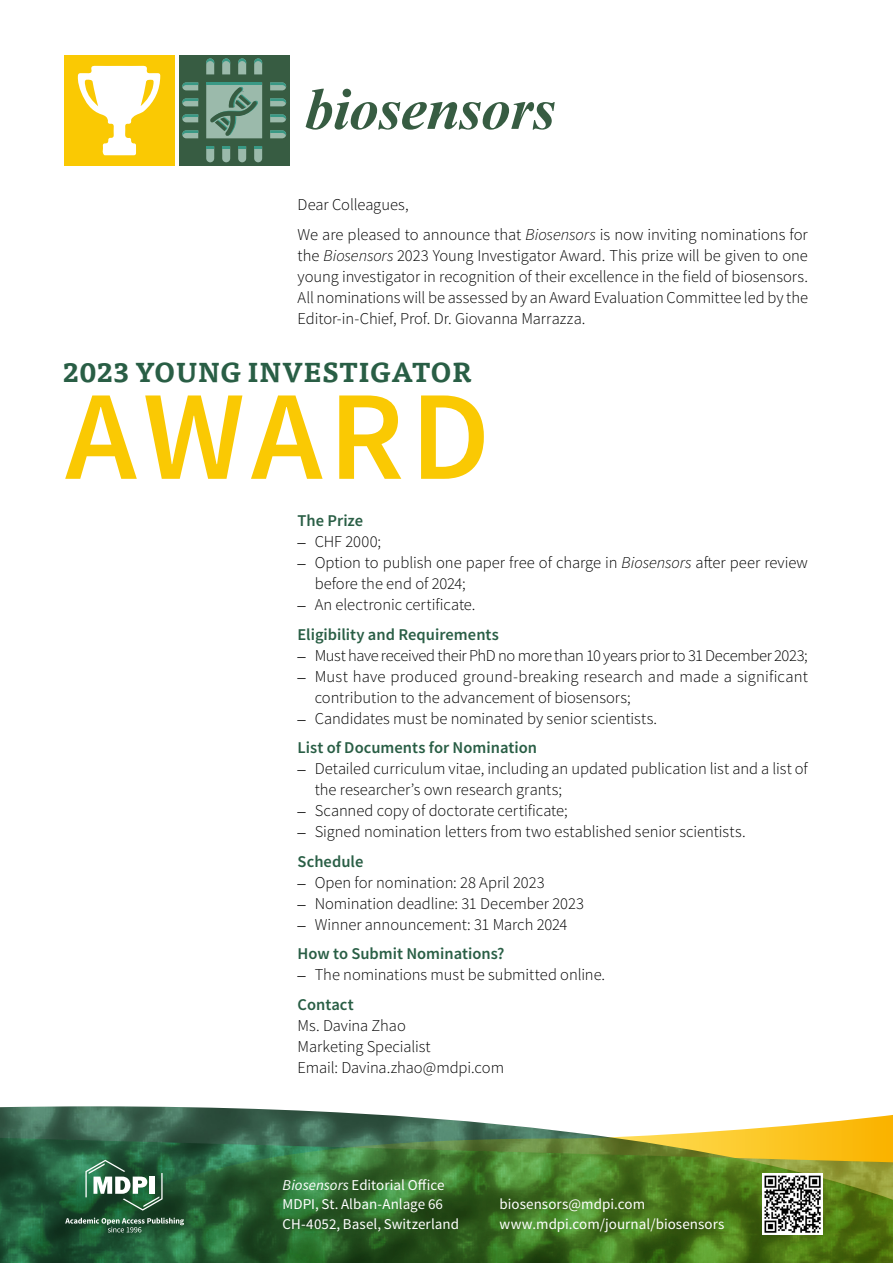
<style>
.page{position:relative;width:893px;height:1263px;background:#fff}
.page>*{position:absolute;margin:0;border:0;box-sizing:border-box;transform-origin:0 0}
.t1{font:600 127.35px "Source Sans Pro";letter-spacing:.05em;color:#fac903}
.t2{font:italic 700 59.25px "Times New Roman";letter-spacing:-.01em;color:#375c42}
.t3{font:700 27px "Tisa Pro";letter-spacing:.005em;color:#295e45}
.t4{font:300 16.5px/21px "Source Sans Pro";letter-spacing:-.005em;color:#000}
.t5{font:300 16.5px "Source Sans Pro";letter-spacing:-.025em;color:#000}
.t6{font:600 16.5px/29.5px "Source Sans Pro";color:#295e45}
.t7{font:15px/19.5px "Source Sans Pro";color:#fff}
.s1{font-style:italic}
.s2{font-family:"Adobe Garamond Pro";font-weight:400}
.s3{font-family:"Adobe Garamond Pro";font-weight:400;color:#000}
.s4{font-weight:300;color:#000}
.s5{font-weight:600;color:#295e45}
</style>
<div class="page">
<img style="left:0;top:1106px;width:348px;height:7px">
<img style="left:0;top:1113px;width:893px;height:150px">
<svg style="left:85px;top:1160px;width:78px;height:50px"></svg>
<svg style="left:65px;top:1217px;width:119px;height:15px;background:#446e54"></svg>
<div style="left:64px;top:55px;width:110px;height:111px;background:#fac903"></div>
<svg style="left:78px;top:66px;width:82px;height:89px"></svg>
<div style="left:179px;top:55px;width:111px;height:111px;background:#375c42"></div>
<svg style="left:182px;top:58px;width:104px;height:104px"></svg>
<img style="left:762px;top:1173px;width:61px;height:61px">
<h2 class="t2" style="left:304px;top:68px;width:253px">biosensors</h2>
<p class="t4" style="left:298px;top:190px;width:512px;line-height:29.5px">Dear Colleagues,<br>We are pleased to announce that <span class="s1">Biosensors</span> is now inviting nominations for</p>
<p class="t4" style="left:298px;top:245px;width:512px;text-align:justify">the <span class="s1">Biosensors</span> 2023 Young Investigator Award. This prize will be given to one young investigator in recognition of their excellence in the field of biosensors.<br>All nominations will be assessed by an Award Evaluation Committee led by the Editor-in-Chief, Prof. Dr. Giovanna Marrazza.</p>
<h3 class="t3" style="left:63px;top:351px;width:411px">2023 YOUNG INVESTIGATOR</h3>
<h1 class="t1" style="left:65px;top:353px;width:426px">AWARD</h1>
<p class="t6" style="left:298px;top:506px;width:67px">The Prize</p>
<p class="t4" style="left:298px;top:531px;width:85px"><span class="s2">–</span> CHF 2000;</p>
<p class="t4" style="left:315px;top:552px;width:495px;text-indent:-17px"><span class="s2">–</span> Option to publish one paper free of charge in <span class="s1">Biosensors</span> after peer review before the end of 2024;</p>
<p class="t6" style="left:298px;top:590px;width:203px"><span class="s3">–</span> <span class="s4">An electronic certificate.<br></span>Eligibility and Requirements</p>
<p class="t5" style="left:298px;top:645px;width:512px"><span class="s2">–</span> Must have received their PhD no more than 10 years prior to 31 December 2023;</p>
<p class="t4" style="left:315px;top:666px;width:495px;text-indent:-17px"><span class="s2">–</span> Must have produced ground-breaking research and made a significant contribution to the advancement of biosensors;</p>
<p class="t4" style="left:298px;top:704px;width:361px;line-height:29.5px"><span class="s2">–</span> Candidates must be nominated by senior scientists.<br><span class="s5">List of Documents for Nomination</span></p>
<p class="t4" style="left:315px;top:758px;width:495px;text-indent:-17px"><span class="s2">–</span> Detailed curriculum vitae, including an updated publication list and a list of the researcher’s own research grants;</p>
<p class="t4" style="left:298px;top:800px;width:272px"><span class="s2">–</span> Scanned copy of doctorate certificate;</p>
<p class="t4" style="left:298px;top:817px;width:449px;line-height:29.5px"><span class="s2">–</span> Signed nomination letters from two established senior scientists.<br><span class="s5">Schedule</span></p>
<p class="t4" style="left:298px;top:872px;width:249px"><span class="s2">–</span> Open for nomination: 28 April 2023</p>
<p class="t4" style="left:298px;top:893px;width:288px"><span class="s2">–</span> Nomination deadline: 31 December 2023</p>
<p class="t4" style="left:298px;top:910px;width:271px;line-height:29.5px"><span class="s2">–</span> Winner announcement: 31 March 2024<br><span class="s5">How to Submit Nominations?</span></p>
<p class="t4" style="left:298px;top:960px;width:309px;line-height:29.5px"><span class="s2">–</span> The nominations must be submitted online.<br><span class="s5">Contact</span></p>
<p class="t4" style="left:298px;top:1015px;width:208px">Ms. Davina Zhao<br>Marketing Specialist<br>Email: Davina.zhao@mdpi.com</p>
<p class="t7" style="left:283px;top:1175px;width:178px"><span class="s1">Biosensors</span> Editorial Office<br>MDPI, St. Alban-Anlage 66<br>CH-4052, Basel, Switzerland</p>
<p class="t7" style="left:499px;top:1195px;width:227px">biosensors@mdpi.com www.mdpi.com/journal/biosensors</p>
</div>
